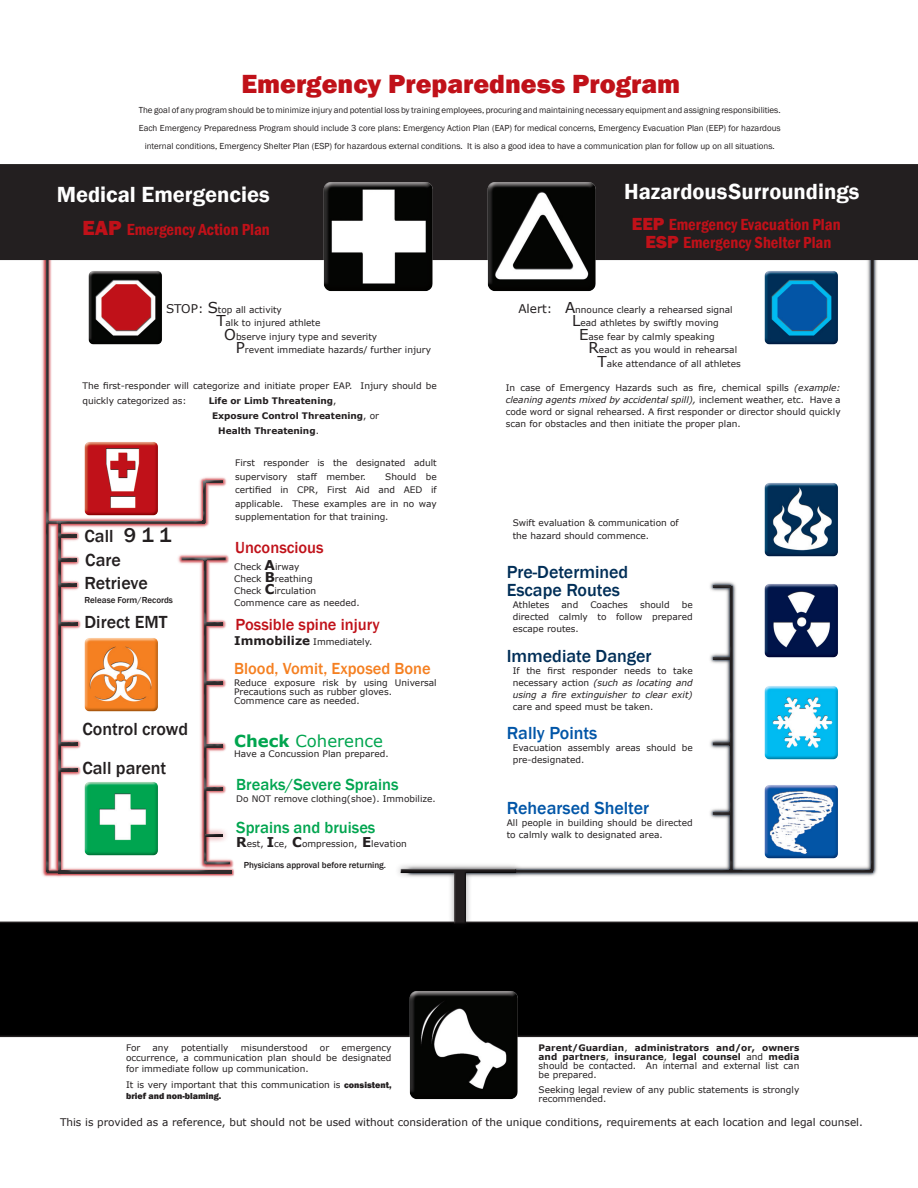
<style>
.page{position:relative;width:918px;height:1188px;background:#fff}
.page>*{position:absolute;margin:0;border:0;box-sizing:border-box;transform-origin:0 0}
.t1{font:800 27px "Franklin Gothic";color:#c01119}
.t2{font:600 22.5px "Franklin Gothic";color:#fff}
.t3{font:500 18px/23.9px "Franklin Gothic";color:#231f20}
.t4{font:500 18px/18px "Franklin Gothic";color:#002e57}
.t5{font:500 18px "Franklin Gothic";color:#0155a7}
.t6{font:600 condensed 16.5px/18px "Franklin Gothic";color:#c01119;text-align:center}
.t7{font:500 16.5px "Franklin Gothic";color:#00a54f}
.t8{font:500 16.5px "Franklin Gothic";color:#c01119}
.t9{font:500 16.5px "Franklin Gothic";color:#f58021}
.t10{font:16.5px "Verdana";color:#00a54f}
.t11{font:10.5px "Verdana";color:#231f20}
.t12{font:9px/12px "Verdana";color:#231f20}
.t13{font:9px/18px "Franklin Gothic";color:#231f20;text-align:center}
.t14{font:700 9px/9px "Verdana";color:#231f20;text-align:justify}
.t15{font:italic 9px/12px "Verdana";color:#231f20;text-align:justify}
.t16{font:500 9px "Franklin Gothic";color:#231f20}
.t17{font:800 9px "Franklin Gothic";color:#231f20}
.s1{font-weight:800;font-stretch:normal;font-size:21px}
.s2{font-size:12px}
.s3{font-size:15px}
.s4{font-weight:400}
.s5{font-size:21px}
.s6{font-weight:700;font-size:13.5px}
.s7{font-weight:700;font-size:12px}
.s8{font-weight:700}
.s9{font-weight:800;font-stretch:normal;font-size:18px}
.s10{font-style:italic}
.s11{font-style:normal}
.s12{font-family:"Franklin Gothic";font-weight:800}
</style>
<div class="page">
<svg style="left:40px;top:260px;width:281px;height:617px"></svg>
<div style="left:0;top:164px;width:918px;height:96px;background:#231f20"></div>
<img style="left:321px;top:179px;width:115px;height:113px">
<img style="left:484px;top:179px;width:116px;height:113px">
<img style="left:82px;top:440px;width:78px;height:78px">
<img style="left:82px;top:635px;width:78px;height:78px">
<img style="left:82px;top:779px;width:78px;height:78px">
<img style="left:764px;top:483px;width:74px;height:74px">
<img style="left:764px;top:584px;width:74px;height:74px">
<img style="left:764px;top:785px;width:74px;height:74px">
<img style="left:764px;top:686px;width:74px;height:74px">
<img style="left:86px;top:269px;width:78px;height:78px">
<img style="left:764px;top:271px;width:74px;height:74px">
<div style="left:198px;top:827px;width:31px;height:17px;background:#c01119;opacity:.75"></div>
<div style="left:203px;top:834px;width:21px;height:6px;background:#231f20;opacity:.75"></div>
<div style="left:0;top:922px;width:918px;height:115px;background:#000"></div>
<img style="left:406px;top:987px;width:116px;height:113px">
<div style="left:394px;top:862px;width:129px;height:68px;background:#231f20;opacity:.4"></div>
<div style="left:399px;top:868px;width:119px;height:56px;background:#231f20;opacity:.75"></div>
<h1 class="t1" style="left:241px;top:67px;width:441px">Emergency Preparedness Program</h1>
<p class="t13" style="left:139px;top:101px;width:643px">The goal of any program should be to minimize injury and potential loss by training employees, procuring and maintaining necessary equipment and assigning responsibilities.<br>Each Emergency Preparedness Program should include 3 core plans: Emergency Action Plan (EAP) for medical concerns, Emergency Evacuation Plan (EEP) for hazardous internal conditions, Emergency Shelter Plan (ESP) for hazardous external conditions. It is also a good idea to have a communication plan for follow up on all situations.</p>
<h2 class="t2" style="left:57px;top:180px;width:215px">Medical Emergencies</h2>
<h2 class="t2" style="left:624px;top:178px;width:237px">Hazardous Surroundings</h2>
<h3 class="t6" style="left:82px;top:220px;width:189px"><span class="s1">EAP</span> Emergency Action Plan</h3>
<p class="t12" style="left:166px;top:303px;width:117px"><span class="s2">STOP:</span> <span class="s3">S</span>top all activity</p>
<p class="t12" style="left:216px;top:317px;width:106px"><span class="s3">T</span>alk to injured athlete</p>
<p class="t12" style="left:224px;top:330px;width:154px"><span class="s3">O</span>bserve injury type and severity</p>
<p class="t12" style="left:236px;top:344px;width:197px"><span class="s3">P</span>revent immediate hazards/ further injury</p>
<p class="t12" style="left:83px;top:378px;width:356px;line-height:15px">The first-responder will categorize and initiate proper EAP. Injury should be quickly categorized as:</p>
<p class="t14" style="left:209px;top:396px;width:129px">Life or Limb Threatening<span class="s4">,</span></p>
<p class="t14" style="left:212px;top:411px;width:168px">Exposure Control Threatening<span class="s4">, or</span></p>
<p class="t14" style="left:218px;top:426px;width:102px">Health Threatening<span class="s4">.</span></p>
<h3 class="t3" style="left:85px;top:525px;width:88px">Call <span class="s5">9 1 1</span></h3>
<h3 class="t3" style="left:85px;top:548px;width:65px">Care<br>Retrieve</h3>
<p class="t16" style="left:85px;top:594px;width:90px">Release Form/Records</p>
<h3 class="t3" style="left:85px;top:610px;width:85px">Direct EMT</h3>
<h3 class="t3" style="left:82px;top:718px;width:107px">Control crowd</h3>
<h3 class="t3" style="left:82px;top:756px;width:85px">Call parent</h3>
<p class="t12" style="left:235px;top:456px;width:203px;line-height:13.5px">First responder is the designated adult supervisory staff member.</p>
<p class="t12" style="left:235px;top:469px;width:203px;line-height:13.5px;text-align:justify;text-indent:150px">Should be certified in CPR, First Aid and AED if applicable. These examples are in no way supplementation for that training.</p>
<h3 class="t8" style="left:235px;top:537px;width:90px">Unconscious</h3>
<p class="t12" style="left:234px;top:560px;width:127px">Check <span class="s6">A</span>irway<br>Check <span class="s6">B</span>reathing<br>Check <span class="s6">C</span>irculation<br>Commence care as needed.</p>
<p class="t12" style="left:234px;top:635px;width:140px"><span class="s7">Immobilize</span> Immediately.</p>
<h3 class="t8" style="left:235px;top:614px;width:146px">Possible spine injury</h3>
<h3 class="t9" style="left:234px;top:658px;width:198px">Blood, Vomit, Exposed Bone</h3>
<p class="t12" style="left:234px;top:677px;width:204px;line-height:9px">Reduce exposure risk by using Universal<br>Precautions such as rubber gloves.<br>Commence care as needed.</p>
<h3 class="t10" style="left:234px;top:730px;width:150px"><span class="s8">Check</span> Coherence</h3>
<p class="t12" style="left:234px;top:748px;width:156px">Have a Concussion Plan prepared.</p>
<h3 class="t7" style="left:236px;top:775px;width:164px">Breaks/Severe Sprains</h3>
<p class="t12" style="left:236px;top:793px;width:201px">Do NOT remove clothing(shoe). Immobilize.</p>
<h3 class="t7" style="left:236px;top:817px;width:141px">Sprains and bruises</h3>
<p class="t12" style="left:236px;top:837px;width:172px"><span class="s6">R</span>est, <span class="s6">I</span>ce, <span class="s6">C</span>ompression, <span class="s6">E</span>levation</p>
<p class="t16" style="left:244px;top:860px;width:144px">Physicians approval before returning.</p>
<h3 class="t6" style="left:632px;top:215px;width:210px"><span class="s9">EEP</span> Emergency Evacuation Plan<br><span class="s9">ESP</span> Emergency Shelter Plan</h3>
<p class="t12" style="left:518px;top:303px;width:216px"><span class="s2">Alert:</span> <span class="s3">A</span>nnounce clearly a rehearsed signal</p>
<p class="t12" style="left:572px;top:317px;width:148px"><span class="s3">L</span>ead athletes by swiftly moving</p>
<p class="t12" style="left:579px;top:330px;width:137px"><span class="s3">E</span>ase fear by calmly speaking</p>
<p class="t12" style="left:589px;top:344px;width:150px"><span class="s3">R</span>eact as you would in rehearsal</p>
<p class="t12" style="left:598px;top:357px;width:145px"><span class="s3">T</span>ake attendance of all athletes</p>
<p class="t12" style="left:506px;top:381px;width:336px;text-align:justify">In case of Emergency Hazards such as fire, chemical spills <span class="s10">(example: cleaning agents mixed by accidental spill),</span> inclement weather, etc. Have a code word or signal rehearsed. A first responder or director should quickly scan for obstacles and then initiate the proper plan.</p>
<p class="t12" style="left:513px;top:515px;width:167px;line-height:13.5px">Swift evaluation &amp; communication of the hazard should commence.</p>
<h3 class="t4" style="left:507px;top:564px;width:123px">Pre-Determined<br>Escape Routes</h3>
<p class="t12" style="left:513px;top:599px;width:38px">Athletes</p>
<p class="t12" style="left:562px;top:599px;width:18px">and</p>
<p class="t12" style="left:590px;top:599px;width:39px">Coaches</p>
<p class="t12" style="left:640px;top:599px;width:31px">should</p>
<p class="t12" style="left:513px;top:599px;width:182px;text-align:justify;text-indent:169px">be directed calmly to follow prepared escape routes.</p>
<h3 class="t4" style="left:507px;top:648px;width:146px">Immediate Danger</h3>
<p class="t15" style="left:513px;top:665px;width:182px"><span class="s11">If the first responder needs to take necessary action</span> (such as locating and using a fire extinguisher to clear exit)</p>
<p class="t12" style="left:513px;top:701px;width:142px">care and speed must be taken.</p>
<h3 class="t5" style="left:507px;top:722px;width:92px">Rally Points</h3>
<p class="t12" style="left:513px;top:741px;width:181px">Evacuation assembly areas should be pre-designated.</p>
<h3 class="t5" style="left:507px;top:797px;width:144px">Rehearsed Shelter</h3>
<p class="t12" style="left:507px;top:816px;width:188px">All people in building should be directed to calmly walk to designated area.</p>
<p class="t12" style="left:126px;top:1041px;width:16px">For</p>
<p class="t12" style="left:153px;top:1041px;width:18px">any</p>
<p class="t12" style="left:181px;top:1041px;width:49px">potentially</p>
<p class="t12" style="left:241px;top:1041px;width:68px">misunderstood</p>
<p class="t12" style="left:320px;top:1041px;width:11px">or</p>
<p class="t14" style="left:539px;top:1043px;width:262px">Parent/Guardian<span class="s4">,</span> administrators and/or, owners and partners<span class="s4">,</span> insurance<span class="s4">,</span> legal counsel <span class="s4">and</span> media <span class="s4">should be contacted. An internal and external list can be prepared.</span></p>
<p class="t12" style="left:539px;top:1085px;width:262px;line-height:9px">Seeking legal review of any public statements is strongly recommended.</p>
<p class="t12" style="left:126px;top:1042px;width:267px;line-height:10.5px;text-align:justify;text-indent:216px">emergency occurrence, a communication plan should be designated for immediate follow up communication.</p>
<p class="t12" style="left:126px;top:1079px;width:267px">It is very important that this communication is <span class="s12">consistent,</span></p>
<p class="t17" style="left:126px;top:1090px;width:97px">brief and non-blaming.</p>
<p class="t11" style="left:60px;top:1116px;width:805px">This is provided as a reference, but should not be used without consideration of the unique conditions, requirements at each location and legal counsel.</p>
</div>
